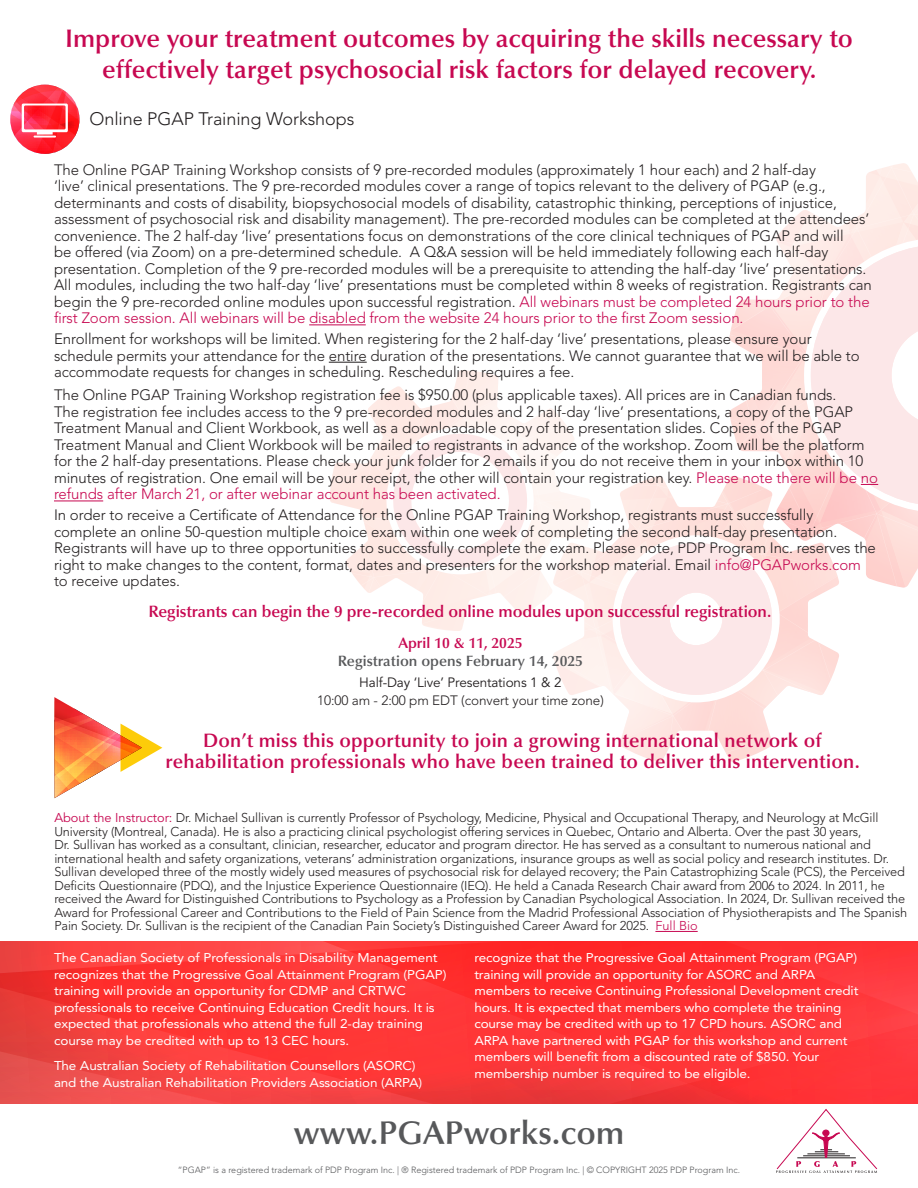
<style>
.page{position:relative;width:918px;height:1188px;background:#fff}
.page>*{position:absolute;margin:0;border:0;box-sizing:border-box;transform-origin:0 0}
.t1{font:600 33px "Optima";color:#57585a}
.t2{font:600 25.5px/30.6px "Optima";color:#c70851;text-align:center}
.t3{font:600 19.5px/21px "Optima";letter-spacing:.01em;color:#c70851;text-align:center}
.t4{font:300 18px "Avenir";letter-spacing:-.005em;color:#231f20}
.t5{font:600 16.5px "Optima";letter-spacing:-.005em;color:#c70851}
.t6{font:300 15px/16.5px "Avenir";letter-spacing:-.005em;color:#231f20}
.t7{font:600 15px "Optima";color:#57585a}
.t8{font:600 15px "Optima";color:#c70851}
.t9{font:300 13.5px "Avenir";letter-spacing:-.005em;color:#231f20}
.t10{font:13.5px "Avenir";letter-spacing:-.01em;color:#231f20}
.t11{font:300 12.75px/13.5px "Avenir";letter-spacing:-.01em;color:#231f20}
.t12{font:12.75px/16.5px "Avenir";letter-spacing:-.01em;color:#fff;scale:1.06 1}
.t13{font:300 9px "Avenir";color:#57585a}
.s1{color:#c70851}
.s2{font-weight:400;color:#c70851}
</style>
<div class="page">
<svg style="left:54px;top:697px;width:108px;height:101px"></svg>
<svg style="left:10px;top:85px;width:69px;height:69px"></svg>
<svg style="left:0;top:942px;width:326px;height:30px;background:#fc403f"></svg>
<svg style="left:326px;top:942px;width:592px;height:161px;background:#fe3235"></svg>
<svg style="left:0;top:972px;width:628px;height:131px;background:#f93938"></svg>
<svg style="left:776px;top:1109px;width:102px;height:64px"></svg>
<hr style="left:309px;top:324px;width:57px;height:1px;background:#c70851">
<hr style="left:329px;top:362px;width:38px;height:1px;background:#231f20">
<svg style="left:330px;top:163px;width:588px;height:599px"></svg>
<hr style="left:54px;top:501px;width:49px;height:1px;background:#c70851">
<hr style="left:655px;top:931px;width:43px;height:1px;background:#c70851">
<p class="t2" style="left:65px;top:24px;width:789px">Improve your treatment outcomes by acquiring the skills necessary to effectively target psychosocial risk factors for delayed recovery.</p>
<p class="t4" style="left:90px;top:108px;width:266px">Online PGAP Training Workshops</p>
<p class="t6" style="left:54px;top:162px;width:819px">The Online PGAP Training Workshop consists of 9 pre-recorded modules (approximately 1 hour each) and 2 half-day<br>‘live’ clinical presentations. The 9 pre-recorded modules cover a range of topics relevant to the delivery of PGAP (e.g., determinants and costs of disability, biopsychosocial models of disability, catastrophic thinking, perceptions of injustice, assessment of psychosocial risk and disability management). The pre-recorded modules can be completed at the attendees’ convenience. The 2 half-day ‘live’ presentations focus on demonstrations of the core clinical techniques of PGAP and will<br>be offered (via Zoom) on a pre-determined schedule. A Q&amp;A session will be held immediately following each half-day presentation. Completion of the 9 pre-recorded modules will be a prerequisite to attending the half-day ‘live’ presentations.<br>All modules, including the two half-day ‘live’ presentations must be completed within 8 weeks of registration. Registrants can begin the 9 pre-recorded online modules upon successful registration. <span class="s1">All webinars must be completed 24 hours prior to the first Zoom session. All webinars will be disabled from the website 24 hours prior to the first Zoom session.</span></p>
<p class="t6" style="left:54px;top:331px;width:807px">Enrollment for workshops will be limited. When registering for the 2 half-day ‘live’ presentations, please ensure your schedule permits your attendance for the entire duration of the presentations. We cannot guarantee that we will be able to accommodate requests for changes in scheduling. Rescheduling requires a fee.</p>
<p class="t6" style="left:54px;top:387px;width:826px">The Online PGAP Training Workshop registration fee is $950.00 (plus applicable taxes). All prices are in Canadian funds.<br>The registration fee includes access to the 9 pre-recorded modules and 2 half-day ‘live’ presentations, a copy of the PGAP Treatment Manual and Client Workbook, as well as a downloadable copy of the presentation slides. Copies of the PGAP Treatment Manual and Client Workbook will be mailed to registrants in advance of the workshop. Zoom will be the platform for the 2 half-day presentations. Please check your junk folder for 2 emails if you do not receive them in your inbox within 10 minutes of registration. One email will be your receipt, the other will contain your registration key. <span class="s1">Please note there will be no refunds after March 21, or after webinar account has been activated.</span></p>
<p class="t6" style="left:54px;top:507px;width:823px">In order to receive a Certificate of Attendance for the Online PGAP Training Workshop, registrants must successfully complete an online 50-question multiple choice exam within one week of completing the second half-day presentation.<br>Registrants will have up to three opportunities to successfully complete the exam. Please note, PDP Program Inc. reserves the right to make changes to the content, format, dates and presenters for the workshop material. Email <span class="s1">info@PGAPworks.com </span>to receive updates.</p>
<p class="t5" style="left:149px;top:602px;width:624px">Registrants can begin the 9 pre-recorded online modules upon successful registration.</p>
<p class="t8" style="left:398px;top:634px;width:126px">April 10 &amp; 11, 2025</p>
<p class="t7" style="left:338px;top:652px;width:247px">Registration opens February 14, 2025</p>
<p class="t10" style="left:359px;top:675px;width:204px">Half-Day ‘Live’ Presentations 1 &amp; 2</p>
<p class="t9" style="left:317px;top:693px;width:288px">10:00 am - 2:00 pm EDT (convert your time zone)</p>
<p class="t3" style="left:166px;top:730px;width:696px">Don’t miss this opportunity to join a growing international network of rehabilitation professionals who have been trained to deliver this intervention.</p>
<p class="t11" style="left:54px;top:811px;width:854px"><span class="s2">About the Instructor:</span> Dr. Michael Sullivan is currently Professor of Psychology, Medicine, Physical and Occupational Therapy, and Neurology at McGill University (Montreal, Canada). He is also a practicing clinical psychologist offering services in Quebec, Ontario and Alberta. Over the past 30 years,<br>Dr. Sullivan has worked as a consultant, clinician, researcher, educator and program director. He has served as a consultant to numerous national and international health and safety organizations, veterans’ administration organizations, insurance groups as well as social policy and research institutes. Dr.<br>Sullivan developed three of the mostly widely used measures of psychosocial risk for delayed recovery; the Pain Catastrophizing Scale (PCS), the Perceived Deficits Questionnaire (PDQ), and the Injustice Experience Questionnaire (IEQ). He held a Canada Research Chair award from 2006 to 2024. In 2011, he received the Award for Distinguished Contributions to Psychology as a Profession by Canadian Psychological Association. In 2024, Dr. Sullivan received the Award for Professional Career and Contributions to the Field of Pain Science from the Madrid Professional Association of Physiotherapists and The Spanish Pain Society. Dr. Sullivan is the recipient of the Canadian Pain Society’s Distinguished Career Award for 2025. <span class="s1">Full Bio</span></p>
<p class="t12" style="left:54px;top:950px;width:372px">The Canadian Society of Professionals in Disability Management recognizes that the Progressive Goal Attainment Program (PGAP) training will provide an opportunity for CDMP and CRTWC professionals to receive Continuing Education Credit hours. It is expected that professionals who attend the full 2-day training course may be credited with up to 13 CEC hours.</p>
<p class="t12" style="left:54px;top:1058px;width:349px">The Australian Society of Rehabilitation Counsellors (ASORC) and the Australian Rehabilitation Providers Association (ARPA)</p>
<p class="t12" style="left:474px;top:950px;width:364px">recognize that the Progressive Goal Attainment Program (PGAP) training will provide an opportunity for ASORC and ARPA members to receive Continuing Professional Development credit hours. It is expected that members who complete the training course may be credited with up to 17 CPD hours. ASORC and ARPA have partnered with PGAP for this workshop and current members will benefit from a discounted rate of $850. Your membership number is required to be eligible.</p>
<p class="t1" style="left:293px;top:1114px;width:333px">www.PGAPworks.com</p>
<p class="t13" style="left:178px;top:1165px;width:564px">“PGAP” is a registered trademark of PDP Program Inc. | ® Registered trademark of PDP Program Inc. | © COPYRIGHT 2025 PDP Program Inc.</p>
</div>
